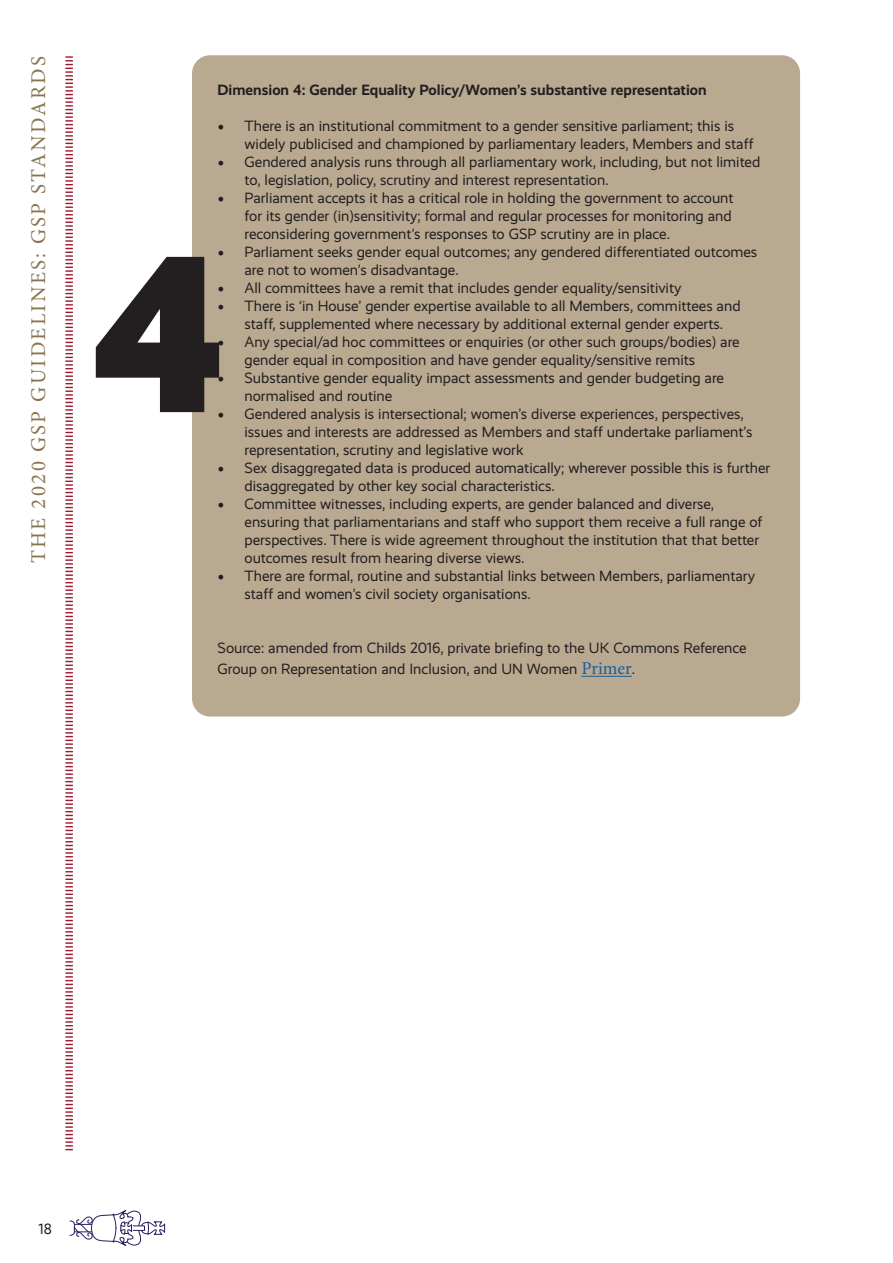
<style>
.page{position:relative;width:893px;height:1263px;background:#fff}
.page>*{position:absolute;margin:0;border:0;box-sizing:border-box;transform-origin:0 0}
.t1{font:900 225px "Realist";color:#231f20}
.t2{font:21px "Minion Pro";letter-spacing:.11em;color:#89744f}
.t3{font:15px/18px "Realist";color:#231f20}
.t4{font:700 15px "Realist";color:#231f20}
.s1{font-family:"Minion Pro";font-size:18px}
.s2{font-family:"Minion Pro";font-size:18px;color:#175d9e}
</style>
<div class="page">
<svg style="left:69px;top:1210px;width:96px;height:36px"></svg>
<svg style="left:65px;top:56px;width:8px;height:1095px"></svg>
<div style="left:192px;top:55px;width:608px;height:661px;background:#baa991;border-radius:18px"></div>
<hr style="left:581px;top:676px;width:51px;height:1px;background:#175d9e">
<p class="t2" style="left:24px;top:563px;width:509px;rotate:-90deg">THE 2020 GSP GUIDELINES: GSP STANDARDS</p>
<p class="t4" style="left:218px;top:81px;width:491px">Dimension 4: Gender Equality Policy/Women’s substantive representation</p>
<p class="t3" style="left:245px;top:117px;width:510px;text-indent:-27px"><span class="s1">•</span> There is an institutional commitment to a gender sensitive parliament; this is widely publicised and championed by parliamentary leaders, Members and staff</p>
<p class="t3" style="left:245px;top:153px;width:517px;text-indent:-27px"><span class="s1">•</span> Gendered analysis runs through all parliamentary work, including, but not limited to, legislation, policy, scrutiny and interest representation.</p>
<p class="t3" style="left:245px;top:189px;width:491px;text-align:justify;text-indent:-27px"><span class="s1">•</span> Parliament accepts it has a critical role in holding the government to account for its gender (in)sensitivity; formal and regular processes for monitoring and reconsidering government’s responses to GSP scrutiny are in place.</p>
<p class="t3" style="left:245px;top:243px;width:514px;text-indent:-27px"><span class="s1">•</span> Parliament seeks gender equal outcomes; any gendered differentiated outcomes are not to women’s disadvantage.</p>
<p class="t3" style="left:218px;top:279px;width:465px"><span class="s1">•</span> All committees have a remit that includes gender equality/sensitivity</p>
<p class="t3" style="left:245px;top:297px;width:498px;text-indent:-27px"><span class="s1">•</span> There is ‘in House’ gender expertise available to all Members, committees and staff, supplemented where necessary by additional external gender experts.</p>
<p class="t3" style="left:245px;top:333px;width:497px;text-indent:-27px"><span class="s1">•</span> Any special/ad hoc committees or enquiries (or other such groups/bodies) are gender equal in composition and have gender equality/sensitive remits</p>
<p class="t3" style="left:245px;top:369px;width:481px;text-indent:-27px"><span class="s1">•</span> Substantive gender equality impact assessments and gender budgeting are normalised and routine</p>
<p class="t3" style="left:245px;top:405px;width:509px;text-indent:-27px"><span class="s1">•</span> Gendered analysis is intersectional; women’s diverse experiences, perspectives, issues and interests are addressed as Members and staff undertake parliament’s representation, scrutiny and legislative work</p>
<p class="t3" style="left:245px;top:459px;width:527px;text-indent:-27px"><span class="s1">•</span> Sex disaggregated data is produced automatically; wherever possible this is further disaggregated by other key social characteristics.</p>
<p class="t3" style="left:245px;top:495px;width:519px;text-indent:-27px"><span class="s1">•</span> Committee witnesses, including experts, are gender balanced and diverse, ensuring that parliamentarians and staff who support them receive a full range of perspectives. There is wide agreement throughout the institution that that better outcomes result from hearing diverse views.</p>
<p class="t3" style="left:245px;top:567px;width:512px;text-indent:-27px"><span class="s1">•</span> There are formal, routine and substantial links between Members, parliamentary staff and women’s civil society organisations.</p>
<p class="t1" style="left:93px;top:199px;width:133px">4</p>
<p class="t3" style="left:218px;top:637px;width:531px;line-height:21.6px">Source: amended from Childs 2016, private briefing to the UK Commons Reference<br>Group on Representation and Inclusion, and UN Women <span class="s2">Primer</span>.</p>
<p class="t3" style="left:39px;top:1220px;width:15px">18</p>
</div>
